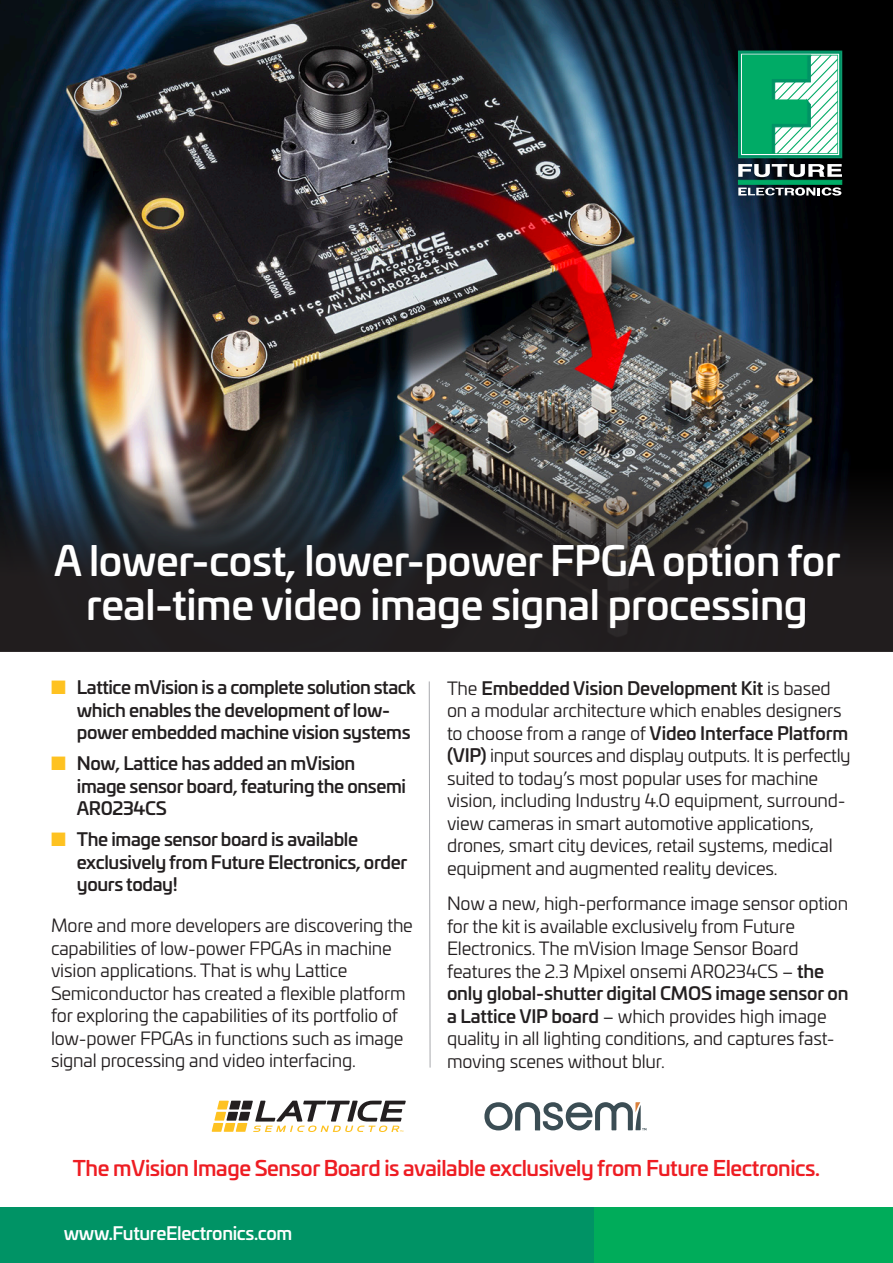
<style>
.page{position:relative;width:893px;height:1263px;background:#fff}
.page>*{position:absolute;margin:0;border:0;box-sizing:border-box;transform-origin:0 0}
.t1{font:500 40.5px/43.5px "Univia Pro";letter-spacing:-.01em;color:#fff;text-align:center}
.t2{font:500 21px "Univia Pro";letter-spacing:-.02em;color:#ee1d23}
.t3{font:18px/22.5px "Univia Pro";letter-spacing:-.01em;color:#231f20}
.t4{font:500 18px/22.5px "Univia Pro";letter-spacing:-.02em;color:#231f20}
.t5{font:500 18px "Univia Pro";letter-spacing:-.02em;color:#fff}
.s1{color:#fec221}
.s2{font-weight:500}
</style>
<div class="page">
<img style="left:0;top:0;width:893px;height:457px">
<hr style="left:738px;top:180px;width:104px;height:4px;background:#00ab66">
<svg style="left:738px;top:164px;width:104px;height:13px"></svg>
<svg style="left:738px;top:187px;width:103px;height:9px"></svg>
<svg style="left:738px;top:51px;width:104px;height:107px"></svg>
<div style="left:593px;top:1208px;width:300px;height:55px;background:#00ac5a"></div>
<div style="left:0;top:1208px;width:594px;height:55px;background:#009365"></div>
<svg style="left:429px;top:681px;width:1px;height:387px"></svg>
<svg style="left:484px;top:1102px;width:162px;height:28px"></svg>
<svg style="left:212px;top:1101px;width:194px;height:31px"></svg>
<svg style="left:0;top:457px;width:893px;height:194px;fill:#211e20"></svg>
<p class="t1" style="left:54px;top:537px;width:788px">A lower-cost, lower-power FPGA option for real-time video image signal processing</p>
<p class="t4" style="left:77px;top:675px;width:340px;text-indent:-26px"><span class="s1">■</span> Lattice mVision is a complete solution stack which enables the development of low&shy;power embedded machine vision systems</p>
<p class="t4" style="left:77px;top:751px;width:331px;text-indent:-26px"><span class="s1">■</span> Now, Lattice has added an mVision image sensor board, featuring the onsemi<br>AR0234CS</p>
<p class="t4" style="left:77px;top:827px;width:332px;text-indent:-26px"><span class="s1">■</span> The image sensor board is available exclusively from Future Electronics, order yours today!</p>
<p class="t3" style="left:51px;top:914px;width:363px">More and more developers are discovering the capabilities of low-power FPGAs in machine vision applications. That is why Lattice Semiconductor has created a flexible platform for exploring the capabilities of its portfolio of low-power FPGAs in functions such as image signal processing and video interfacing.</p>
<p class="t3" style="left:447px;top:676px;width:405px">The <span class="s2">Embedded Vision Development Kit</span> is based on a modular architecture which enables designers to choose from a range of <span class="s2">Video Interface Platform (VIP)</span> input sources and display outputs. It is perfectly suited to today’s most popular uses for machine vision, including Industry 4.0 equipment, surround&shy;view cameras in smart automotive applications, drones, smart city devices, retail systems, medical equipment and augmented reality devices.</p>
<p class="t3" style="left:447px;top:891px;width:403px">Now a new, high-performance image sensor option for the kit is available exclusively from Future Electronics. The mVision Image Sensor Board features the 2.3 Mpixel onsemi AR0234CS – <span class="s2">the only global-shutter digital CMOS image sensor on a Lattice VIP board</span> – which provides high image quality in all lighting conditions, and captures fast&shy;moving scenes without blur.</p>
<p class="t2" style="left:73px;top:1151px;width:749px">The mVision Image Sensor Board is available exclusively from Future Electronics.</p>
<p class="t5" style="left:64px;top:1220px;width:230px">www.FutureElectronics.com</p>
</div>
